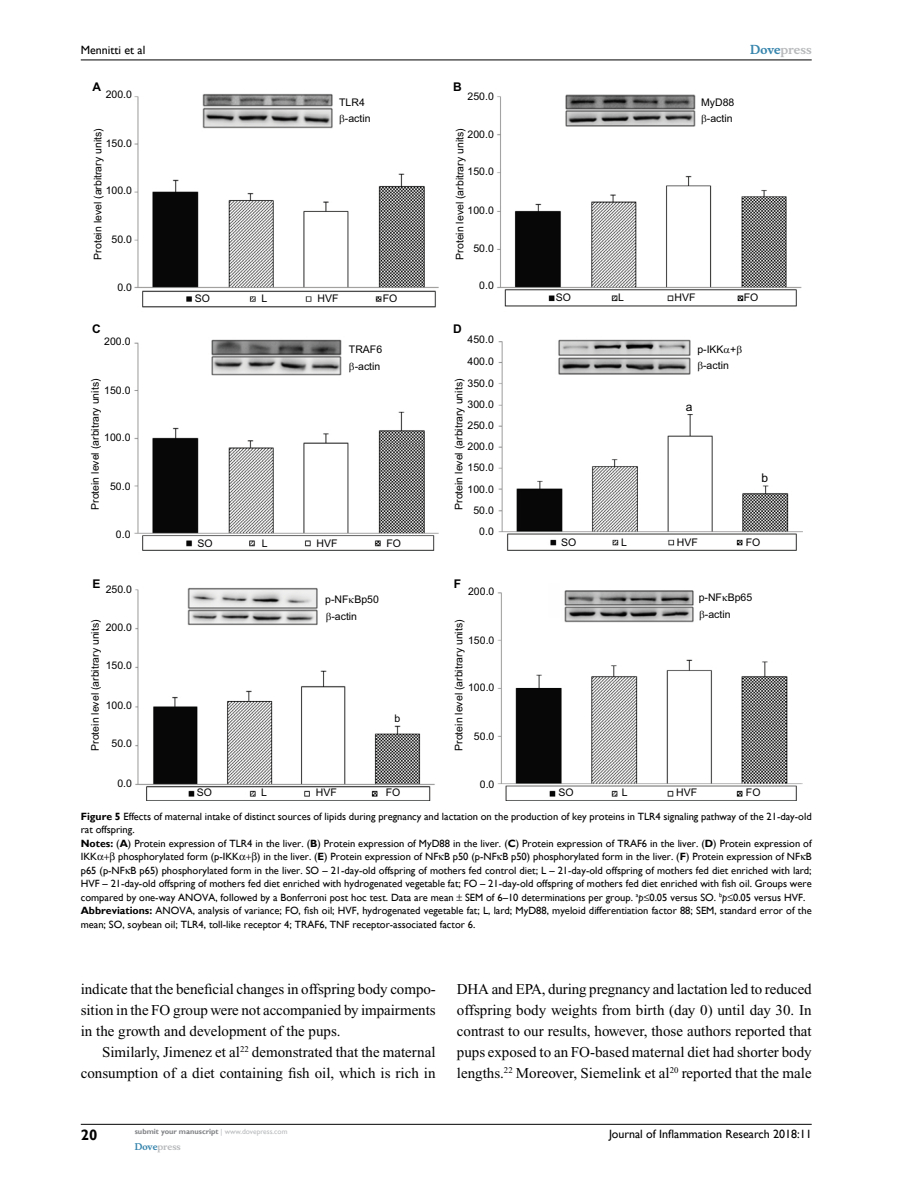
<style>
.page{position:relative;width:918px;height:1188px;background:#fff}
.page>*{position:absolute;margin:0;border:0;box-sizing:border-box;transform-origin:0 0}
.t1{font:15px/21px "Times New Roman";color:#000;text-align:justify}
.t2{font:700 15px "Gill Sans";color:#000}
.t3{font:12px "Gill Sans";color:#000}
.t4{font:700 12px "Musee";color:#b8babc}
.t5{font:700 12px "Arial";color:#000}
.t6{font:12px "Arial";color:#000}
.t7{font:10.5px/13.5px "Gill Sans";color:#000}
.t8{font:10.5px/16.2px "Arial";color:#000;text-align:center}
.t9{font:700 9px "Musee";color:#b8babc}
.t10{font:700 7.5px "Gill Sans";color:#808285}
.s1{color:#3785ad}
.s2{font-weight:700}
.s3{font-style:italic}
.s4{font-weight:400;color:#b8babc}
</style>
<div class="page">
<hr style="left:81px;top:1124px;width:731px;height:1px;background:#000">
<hr style="left:81px;top:60px;width:731px;height:1px;background:#000">
<img style="left:134px;top:94px;width:669px;height:707px">
<svg style="left:340px;top:115px;width:5px;height:9px"></svg>
<svg style="left:350px;top:362px;width:4px;height:10px"></svg>
<svg style="left:702px;top:115px;width:4px;height:9px"></svg>
<svg style="left:724px;top:348px;width:6px;height:5px"></svg>
<svg style="left:737px;top:345px;width:5px;height:10px"></svg>
<svg style="left:698px;top:361px;width:5px;height:10px"></svg>
<svg style="left:722px;top:596px;width:6px;height:5px"></svg>
<svg style="left:700px;top:610px;width:4px;height:10px"></svg>
<svg style="left:349px;top:598px;width:5px;height:5px"></svg>
<svg style="left:326px;top:612px;width:5px;height:10px"></svg>
<p class="t3" style="left:81px;top:43px;width:66px">Mennitti et al</p>
<p class="t5" style="left:92px;top:78px;width:10px">A</p>
<p class="t5" style="left:453px;top:78px;width:10px">B</p>
<p class="t8" style="left:106px;top:87px;width:28px">200.0</p>
<p class="t8" style="left:468px;top:88px;width:28px">250.0</p>
<p class="t8" style="left:339px;top:94px;width:33px">TLR4 -actin</p>
<p class="t8" style="left:90px;top:260px;width:133px;rotate:-90deg">Protein level (arbitrary units)</p>
<p class="t8" style="left:106px;top:135px;width:28px">150.0</p>
<p class="t8" style="left:106px;top:183px;width:28px">100.0</p>
<p class="t8" style="left:112px;top:231px;width:22px">50.0</p>
<p class="t8" style="left:117px;top:279px;width:16px">0.0</p>
<p class="t8" style="left:452px;top:260px;width:133px;rotate:-90deg">Protein level (arbitrary units)</p>
<p class="t8" style="left:468px;top:126px;width:28px">200.0</p>
<p class="t8" style="left:468px;top:164px;width:28px">150.0</p>
<p class="t8" style="left:468px;top:202px;width:28px">100.0</p>
<p class="t8" style="left:473px;top:240px;width:22px">50.0</p>
<p class="t8" style="left:479px;top:278px;width:16px">0.0</p>
<p class="t8" style="left:701px;top:94px;width:35px">MyD88 -actin</p>
<p class="t4" style="left:750px;top:43px;width:63px"><span class="s1">Dove</span>press</p>
<p class="t8" style="left:195px;top:290px;width:17px">SO</p>
<p class="t8" style="left:261px;top:290px;width:7px">L</p>
<p class="t8" style="left:318px;top:290px;width:22px">HVF</p>
<p class="t8" style="left:383px;top:290px;width:16px">FO</p>
<p class="t8" style="left:556px;top:289px;width:17px">SO</p>
<p class="t8" style="left:618px;top:289px;width:7px">L</p>
<p class="t8" style="left:674px;top:289px;width:22px">HVF</p>
<p class="t8" style="left:744px;top:289px;width:16px">FO</p>
<p class="t5" style="left:92px;top:320px;width:10px">C</p>
<p class="t5" style="left:453px;top:320px;width:10px">D</p>
<p class="t8" style="left:104px;top:333px;width:28px">200.0</p>
<p class="t8" style="left:87px;top:510px;width:133px;rotate:-90deg">Protein level (arbitrary units)</p>
<p class="t8" style="left:104px;top:382px;width:28px">150.0</p>
<p class="t8" style="left:104px;top:429px;width:28px">100.0</p>
<p class="t8" style="left:110px;top:478px;width:22px">50.0</p>
<p class="t8" style="left:349px;top:342px;width:35px">TRAF6 -actin</p>
<p class="t8" style="left:468px;top:331px;width:28px">450.0</p>
<p class="t8" style="left:468px;top:353px;width:28px">400.0</p>
<p class="t8" style="left:451px;top:510px;width:133px;rotate:-90deg">Protein level (arbitrary units)</p>
<p class="t8" style="left:468px;top:375px;width:28px">350.0</p>
<p class="t8" style="left:468px;top:396px;width:28px">300.0</p>
<p class="t8" style="left:468px;top:417px;width:28px">250.0</p>
<p class="t8" style="left:468px;top:438px;width:28px">200.0</p>
<p class="t8" style="left:468px;top:459px;width:28px">150.0</p>
<p class="t8" style="left:468px;top:481px;width:28px">100.0</p>
<p class="t8" style="left:473px;top:502px;width:22px">50.0</p>
<p class="t8" style="left:116px;top:526px;width:16px">0.0</p>
<p class="t8" style="left:479px;top:523px;width:16px">0.0</p>
<p class="t8" style="left:198px;top:535px;width:17px">SO</p>
<p class="t8" style="left:262px;top:535px;width:7px">L</p>
<p class="t8" style="left:317px;top:535px;width:22px">HVF</p>
<p class="t8" style="left:386px;top:535px;width:16px">FO</p>
<p class="t5" style="left:93px;top:575px;width:10px">E</p>
<p class="t5" style="left:454px;top:575px;width:9px">F</p>
<p class="t8" style="left:106px;top:581px;width:28px">250.0</p>
<p class="t8" style="left:468px;top:584px;width:28px">200.0</p>
<p class="t8" style="left:331px;top:591px;width:49px;text-align:left;text-indent:-6px">p-NF Bp50 -actin</p>
<p class="t8" style="left:87px;top:751px;width:133px;rotate:-90deg">Protein level (arbitrary units)</p>
<p class="t8" style="left:451px;top:751px;width:133px;rotate:-90deg">Protein level (arbitrary units)</p>
<p class="t8" style="left:106px;top:619px;width:28px">200.0</p>
<p class="t8" style="left:468px;top:632px;width:28px">150.0</p>
<p class="t8" style="left:106px;top:657px;width:28px">150.0</p>
<p class="t8" style="left:468px;top:680px;width:28px">100.0</p>
<p class="t8" style="left:106px;top:697px;width:28px">100.0</p>
<p class="t8" style="left:394px;top:710px;width:7px">b</p>
<p class="t8" style="left:474px;top:728px;width:22px">50.0</p>
<p class="t8" style="left:112px;top:736px;width:22px">50.0</p>
<p class="t8" style="left:117px;top:775px;width:16px">0.0</p>
<p class="t8" style="left:197px;top:785px;width:17px">SO</p>
<p class="t8" style="left:261px;top:785px;width:7px">L</p>
<p class="t8" style="left:316px;top:785px;width:22px">HVF</p>
<p class="t8" style="left:386px;top:785px;width:16px">FO</p>
<p class="t8" style="left:480px;top:776px;width:16px">0.0</p>
<p class="t8" style="left:697px;top:341px;width:41px">p-IKK + -actin</p>
<p class="t6" style="left:686px;top:398px;width:8px">a</p>
<p class="t6" style="left:761px;top:469px;width:8px">b</p>
<p class="t8" style="left:561px;top:534px;width:17px">SO</p>
<p class="t8" style="left:621px;top:534px;width:7px">L</p>
<p class="t8" style="left:677px;top:534px;width:22px">HVF</p>
<p class="t8" style="left:746px;top:534px;width:16px">FO</p>
<p class="t8" style="left:705px;top:589px;width:49px;text-align:left;text-indent:-6px">p-NF Bp65 -actin</p>
<p class="t8" style="left:558px;top:785px;width:17px">SO</p>
<p class="t8" style="left:622px;top:785px;width:7px">L</p>
<p class="t8" style="left:676px;top:785px;width:22px">HVF</p>
<p class="t8" style="left:746px;top:785px;width:16px">FO</p>
<p class="t7" style="left:81px;top:810px;width:732px"><span class="s2">Figure 5</span> Effects of maternal intake of distinct sources of lipids during pregnancy and lactation on the production of key proteins in TLR4 signaling pathway of the 21-day-old rat offspring.<br><span class="s2">Notes:</span> (<span class="s2">A</span>) Protein expression of TLR4 in the liver. (<span class="s2">B</span>) Protein expression of MyD88 in the liver. (<span class="s2">C</span>) Protein expression of TRAF6 in the liver. (<span class="s2">D</span>) Protein expression of IKK</p>
<p class="t7" style="left:81px;top:850px;width:732px;text-indent:177px">) in the liver. (<span class="s2">E</span>) Protein expression of NF B p50 (p-NF B p50) phosphorylated form in the liver. (<span class="s2">F</span>) Protein expression of NF B p65 (p-NF B p65) phosphorylated form in the liver. SO – 21-day-old offspring of mothers fed control diet; L – 21-day-old offspring of mothers fed diet enriched with lard; HVF – 21-day-old offspring of mothers fed diet enriched with hydrogenated vegetable fat; FO – 21-day-old offspring of mothers fed diet enriched with fish oil. Groups were compared by one-way ANOVA, followed by a Bonferroni post hoc test. Data are mean SEM of 6–10 determinations per group. <sup>a</sup><span class="s3">p</span>≤0.05 versus SO. <sup>b</sup><span class="s3">p</span>≤0.05 versus HVF.<br><span class="s2">Abbreviations:</span> ANOVA, analysis of variance; FO, fish oil; HVF, hydrogenated vegetable fat; L, lard; MyD88, myeloid differentiation factor 88; SEM, standard error of the mean; SO, soybean oil; TLR4, toll-like receptor 4; TRAF6, TNF receptor-associated factor 6.</p>
<p class="t7" style="left:118px;top:850px;width:122px">phosphorylated form (p-IKK</p>
<h1 class="t1" style="left:81px;top:978px;width:357px">indicate that the beneficial changes in offspring body compo&shy;sition in the FO group were not accompanied by impairments in the growth and development of the pups.</h1>
<h1 class="t1" style="left:81px;top:1041px;width:356px;text-align:right">Similarly, Jimenez et al<sup>22</sup> demonstrated that the maternal consumption of a diet containing fish oil, which is rich in</h1>
<p class="t1" style="left:457px;top:978px;width:356px">DHA and EPA, during pregnancy and lactation led to reduced offspring body weights from birth (day 0) until day 30. In contrast to our results, however, those authors reported that pups exposed to an FO-based maternal diet had shorter body lengths.<sup>22</sup> Moreover, Siemelink et al<sup>20</sup> reported that the male</p>
<h1 class="t2" style="left:81px;top:1126px;width:18px">20</h1>
<p class="t10" style="left:135px;top:1127px;width:154px">submit your manuscript <span class="s4">| www.dovepress.com</span></p>
<p class="t9" style="left:135px;top:1141px;width:48px"><span class="s1">Dove</span>press</p>
<p class="t3" style="left:609px;top:1127px;width:204px">Journal of Inflammation Research 2018:11</p>
</div>
